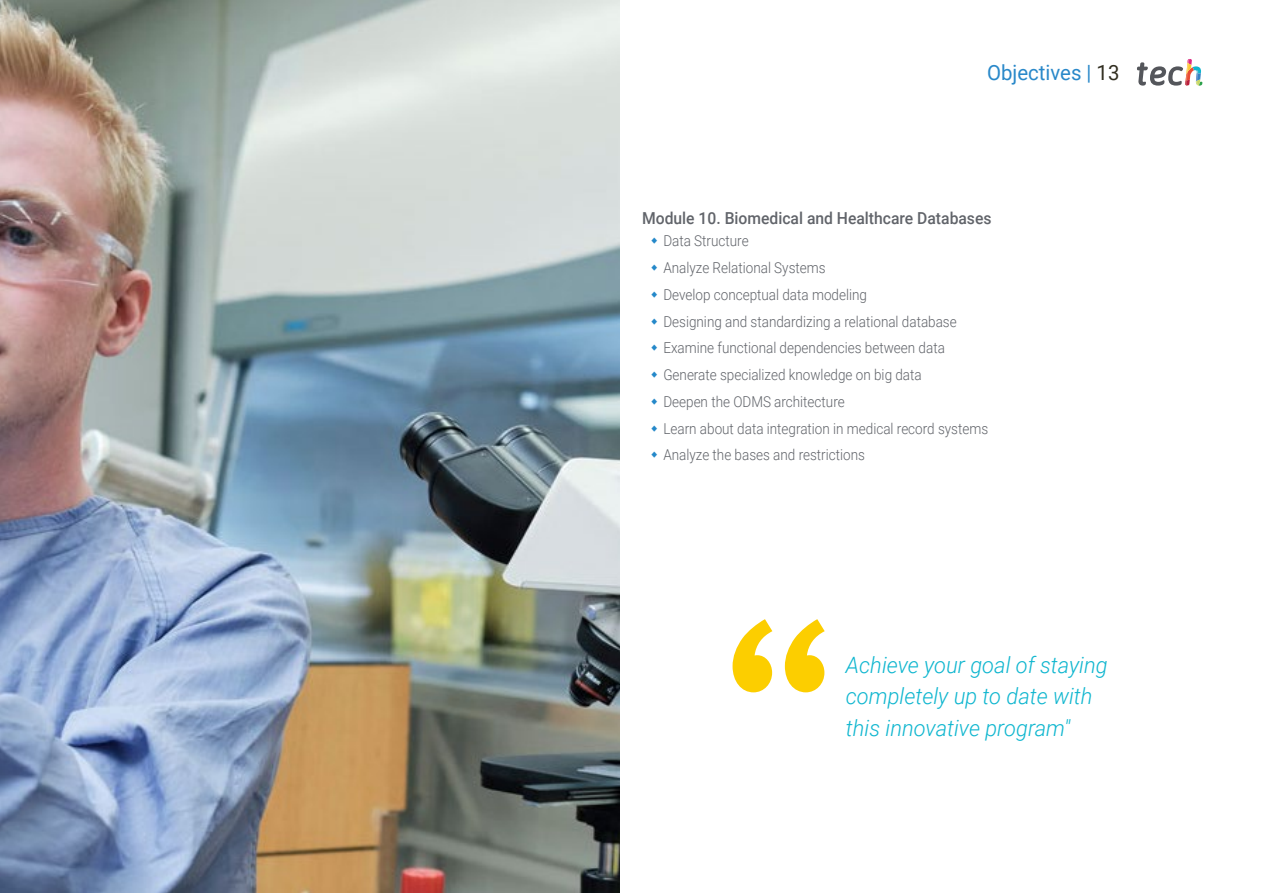
<style>
.page{position:relative;width:1263px;height:893px;background:#fff}
.page>*{position:absolute;margin:0;border:0;box-sizing:border-box;transform-origin:0 0}
.t1{font:italic 300 22.5px/31.5px "Roboto";color:#0fb6cf}
.t2{font:21px "Roboto";color:#2988c9}
.t3{font:500 16.5px "Roboto";color:#61646a;scale:.95 1}
.t4{font:300 15px/26.7px "Roboto";color:#61646a;scale:.9 1}
.s1{color:#312e20}
</style>
<div class="page">
<svg style="left:1137px;top:59px;width:65px;height:27px"></svg>
<svg style="left:732px;top:619px;width:93px;height:73px"></svg>
<img style="left:0;top:0;width:620px;height:893px">
<h2 class="t2" style="left:987px;top:57px;width:134px">Objectives | <span class="s1">13</span></h2>
<p class="t3" style="left:642px;top:206px;width:369px">Module 10. Biomedical and Healthcare Databases</p>
<p class="t4" style="left:663px;top:227px;width:362px">Data Structure<br>Analyze Relational Systems<br>Develop conceptual data modeling<br>Designing and standardizing a relational database Examine functional dependencies between data Generate specialized knowledge on big data<br>Deepen the ODMS architecture<br>Learn about data integration in medical record systems Analyze the bases and restrictions</p>
<h1 class="t1" style="left:846px;top:648px;width:263px">Achieve your goal of staying completely up to date with this innovative program"</h1>
</div>
